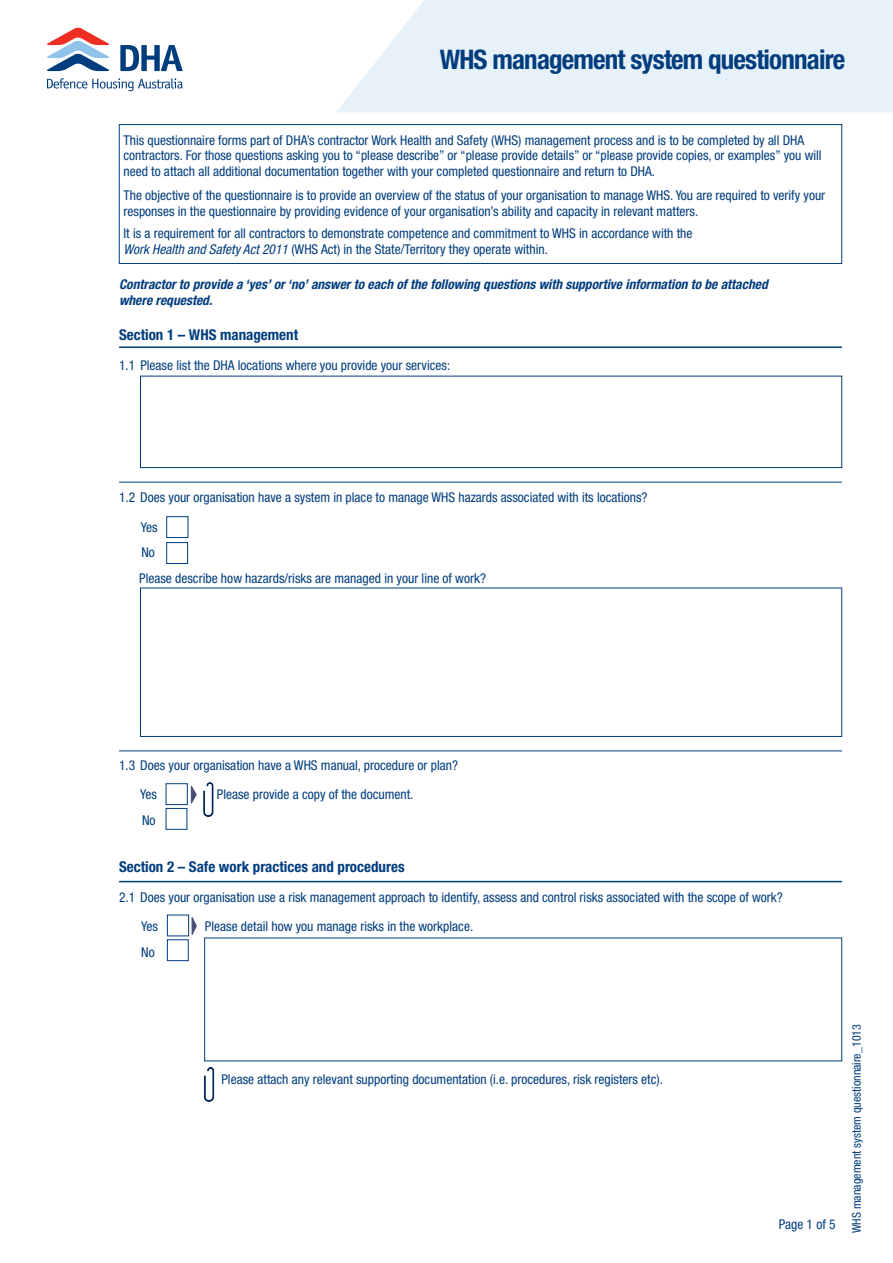
<style>
.page{position:relative;width:893px;height:1263px;background:#fff}
.page>*{position:absolute;margin:0;border:0;box-sizing:border-box;transform-origin:0 0}
.t1{font:700 condensed 27px "Helvetica Neue";letter-spacing:-.03em;color:#013d7d}
.Question{font:700 condensed 15px "Helvetica Neue";color:#013d7d}
.Question_note{font:condensed 13.5px/15.8px "Helvetica Neue";color:#013d7d}
.Question-2{font:condensed 13.5px "Helvetica Neue";color:#013d7d}
.Question_note-2{font:italic 700 condensed 13.5px/15.8px "Helvetica Neue";color:#013d7d}
.sub_question{font:condensed 13.5px "Helvetica Neue";color:#013d7d}
.sub_question-2{font:condensed 12px "Helvetica Neue";color:#013d7d}
.s1{font-style:italic}
</style>
<div class="page">
<div style="left:119px;top:124px;width:723px;height:140px;border:1px solid #013d7d"></div>
<svg style="left:337px;top:0;width:556px;height:112px;background:#e8f2fa"></svg>
<hr style="left:119px;top:346px;width:723px;height:2px;background:#013d7d">
<div style="left:140px;top:588px;width:702px;height:149px;background:#fff;border:1px solid #013d7d"></div>
<div style="left:167px;top:516px;width:21px;height:22px;background:#fff;border:1px solid #013d7d"></div>
<div style="left:167px;top:542px;width:21px;height:22px;background:#fff;border:1px solid #013d7d"></div>
<div style="left:166px;top:783px;width:21px;height:22px;background:#fff;border:1px solid #013d7d"></div>
<svg style="left:191px;top:786px;width:6px;height:18px"></svg>
<svg style="left:204px;top:783px;width:9px;height:33px"></svg>
<hr style="left:119px;top:751px;width:723px;height:1px;background:#013d7d">
<hr style="left:119px;top:482px;width:723px;height:1px;background:#013d7d">
<div style="left:140px;top:376px;width:702px;height:92px;background:#fff;border:1px solid #013d7d"></div>
<svg style="left:120px;top:45px;width:63px;height:26px"></svg>
<svg style="left:47px;top:78px;width:136px;height:13px"></svg>
<svg style="left:47px;top:28px;width:62px;height:43px"></svg>
<hr style="left:119px;top:881px;width:723px;height:1px;background:#013d7d">
<div style="left:167px;top:915px;width:22px;height:21px;background:#fff;border:1px solid #013d7d"></div>
<div style="left:167px;top:939px;width:21px;height:22px;background:#fff;border:1px solid #013d7d"></div>
<svg style="left:192px;top:917px;width:5px;height:18px"></svg>
<svg style="left:204px;top:1067px;width:10px;height:34px"></svg>
<p class="t1" style="left:440px;top:43px;width:407px">WHS management system questionnaire</p>
<p class="Question_note" style="left:124px;top:132px;width:700px">This questionnaire forms part of DHA’s contractor Work Health and Safety (WHS) management process and is to be completed by all DHA contractors. For those questions asking you to “please describe” or “please provide details” or “please provide copies, or examples” you will need to attach all additional documentation together with your completed questionnaire and return to DHA.</p>
<p class="Question_note" style="left:124px;top:187px;width:703px">The objective of the questionnaire is to provide an overview of the status of your organisation to manage WHS. You are required to verify your responses in the questionnaire by providing evidence of your organisation’s ability and capacity in relevant matters.</p>
<p class="Question_note" style="left:124px;top:225px;width:570px">It is a requirement for all contractors to demonstrate competence and commitment to WHS in accordance with the<br><span class="s1">Work Health and Safety Act 2011</span> (WHS Act) in the State/Territory they operate within.</p>
<p class="Question_note-2" style="left:119px;top:276px;width:650px">Contractor to provide a ‘yes’ or ‘no’ answer to each of the following questions with supportive information to be attached where requested.</p>
<p class="Question" style="left:119px;top:326px;width:181px">Section 1 – WHS management</p>
<p class="Question-2" style="left:119px;top:357px;width:333px">1.1 Please list the DHA locations where you provide your services:</p>
<p class="Question-2" style="left:119px;top:489px;width:530px">1.2 Does your organisation have a system in place to manage WHS hazards associated with its locations?</p>
<p class="sub_question" style="left:141px;top:519px;width:18px">Yes</p>
<p class="sub_question" style="left:141px;top:544px;width:15px">No</p>
<p class="Question_note" style="left:139px;top:570px;width:348px">Please describe how hazards/risks are managed in your line of work?</p>
<p class="Question-2" style="left:119px;top:757px;width:341px">1.3 Does your organisation have a WHS manual, procedure or plan?</p>
<p class="sub_question" style="left:140px;top:787px;width:18px">Yes</p>
<p class="sub_question" style="left:142px;top:812px;width:15px">No</p>
<p class="Question_note" style="left:217px;top:787px;width:198px">Please provide a copy of the document.</p>
<p class="Question" style="left:119px;top:857px;width:287px">Section 2 – Safe work practices and procedures</p>
<p class="Question-2" style="left:119px;top:889px;width:665px">2.1 Does your organisation use a risk management approach to identify, assess and control risks associated with the scope of work?</p>
<p class="sub_question" style="left:141px;top:919px;width:18px">Yes</p>
<p class="sub_question" style="left:141px;top:944px;width:15px">No</p>
<p class="Question_note" style="left:205px;top:918px;width:270px">Please detail how you manage risks in the workplace.</p>
<p class="Question_note" style="left:221px;top:1072px;width:443px">Please attach any relevant supporting documentation (i.e. procedures, risk registers etc).</p>
<p class="Question-2" style="left:779px;top:1216px;width:58px">Page 1 of 5</p>
<p class="sub_question-2" style="left:850px;top:1233px;width:211px;rotate:-90deg">WHS management system questionnaire_1013</p>
</div>
